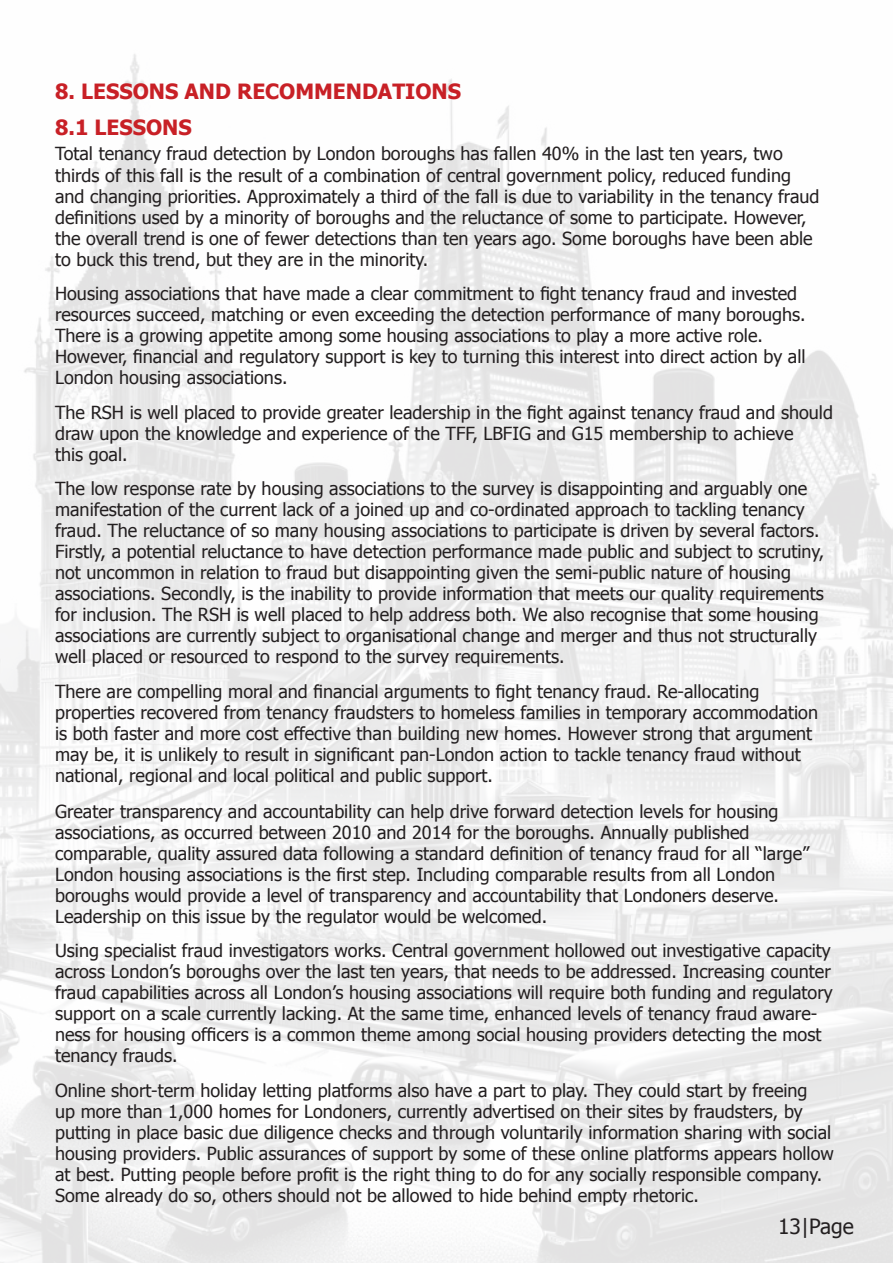
<style>
.page{position:relative;width:893px;height:1263px;background:#fff}
.page>*{position:absolute;margin:0;border:0;box-sizing:border-box;transform-origin:0 0}
.t1{font:700 21px/36px "Tahoma";color:#c82026}
.t2{font:21px "Tahoma";color:#231f20}
.t3{font:18px/21px "Tahoma";color:#231f20}
</style>
<div class="page">
<img style="left:0;top:54px;width:893px;height:1209px">
<p class="t1" style="left:55px;top:72px;width:407px">8. LESSONS AND RECOMMENDATIONS<br>8.1 LESSONS</p>
<p class="t3" style="left:55px;top:143px;width:766px">Total tenancy fraud detection by London boroughs has fallen 40% in the last ten years, two thirds of this fall is the result of a combination of central government policy, reduced funding and changing priorities. Approximately a third of the fall is due to variability in the tenancy fraud definitions used by a minority of boroughs and the reluctance of some to participate. However, the overall trend is one of fewer detections than ten years ago. Some boroughs have been able to buck this trend, but they are in the minority.</p>
<p class="t3" style="left:55px;top:282px;width:752px">Housing associations that have made a clear commitment to fight tenancy fraud and invested resources succeed, matching or even exceeding the detection performance of many boroughs.<br>There is a growing appetite among some housing associations to play a more active role.<br>However, financial and regulatory support is key to turning this interest into direct action by all London housing associations.</p>
<p class="t3" style="left:55px;top:401px;width:779px">The RSH is well placed to provide greater leadership in the fight against tenancy fraud and should draw upon the knowledge and experience of the TFF, LBFIG and G15 membership to achieve<br>this goal.</p>
<p class="t3" style="left:55px;top:477px;width:771px">The low response rate by housing associations to the survey is disappointing and arguably one manifestation of the current lack of a joined up and co-ordinated approach to tackling tenancy fraud. The reluctance of so many housing associations to participate is driven by several factors.<br>Firstly, a potential reluctance to have detection performance made public and subject to scrutiny, not uncommon in relation to fraud but disappointing given the semi-public nature of housing associations. Secondly, is the inability to provide information that meets our quality requirements for inclusion. The RSH is well placed to help address both. We also recognise that some housing associations are currently subject to organisational change and merger and thus not structurally well placed or resourced to respond to the survey requirements.</p>
<p class="t3" style="left:55px;top:680px;width:764px">There are compelling moral and financial arguments to fight tenancy fraud. Re-allocating properties recovered from tenancy fraudsters to homeless families in temporary accommodation is both faster and more cost effective than building new homes. However strong that argument may be, it is unlikely to result in significant pan-London action to tackle tenancy fraud without national, regional and local political and public support.</p>
<p class="t3" style="left:55px;top:800px;width:756px">Greater transparency and accountability can help drive forward detection levels for housing associations, as occurred between 2010 and 2014 for the boroughs. Annually published comparable, quality assured data following a standard definition of tenancy fraud for all “large” London housing associations is the first step. Including comparable results from all London boroughs would provide a level of transparency and accountability that Londoners deserve.<br>Leadership on this issue by the regulator would be welcomed.</p>
<p class="t3" style="left:55px;top:939px;width:779px">Using specialist fraud investigators works. Central government hollowed out investigative capacity across London’s boroughs over the last ten years, that needs to be addressed. Increasing counter fraud capabilities across all London’s housing associations will require both funding and regulatory support on a scale currently lacking. At the same time, enhanced levels of tenancy fraud aware&shy;ness for housing officers is a common theme among social housing providers detecting the most tenancy frauds.</p>
<p class="t3" style="left:55px;top:1079px;width:780px">Online short-term holiday letting platforms also have a part to play. They could start by freeing<br>up more than 1,000 homes for Londoners, currently advertised on their sites by fraudsters, by putting in place basic due diligence checks and through voluntarily information sharing with social housing providers. Public assurances of support by some of these online platforms appears hollow at best. Putting people before profit is the right thing to do for any socially responsible company.<br>Some already do so, others should not be allowed to hide behind empty rhetoric.</p>
<p class="t2" style="left:778px;top:1212px;width:77px">13|Page</p>
</div>
